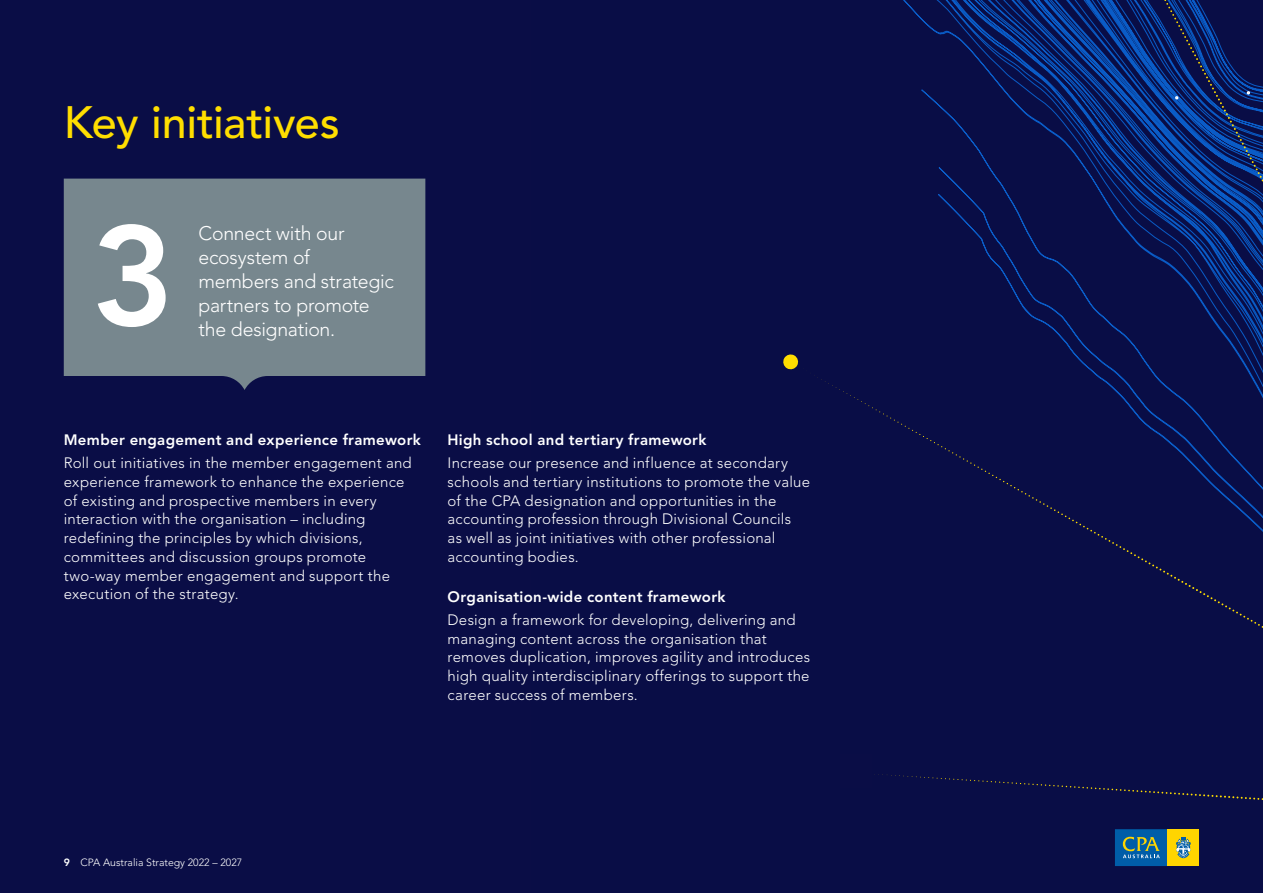
<style>
.page{position:relative;width:1263px;height:893px;background:#0a0d46}
.page>*{position:absolute;margin:0;border:0;box-sizing:border-box;transform-origin:0 0}
.t1{font:800 140.7px "Avenir LT Std";color:#fff}
.t2{font:500 45px "Avenir LT Std";letter-spacing:-.01em;color:#ffde00}
.t3{font:300 19.5px/24px "Avenir LT Std";letter-spacing:-.01em;color:#fff}
.t4{font:300 15px/18.8px "Avenir LT Std";letter-spacing:.015em;color:#fff}
.t5{font:800 15px "Avenir LT Std";letter-spacing:.02em;color:#fff}
.t6{font:300 10.5px "Avenir LT Std";color:#fff}
.s1{font-weight:800}
</style>
<div class="page">
<svg style="left:903px;top:0;width:360px;height:353px"></svg>
<svg style="left:1164px;top:0;width:99px;height:181px"></svg>
<svg style="left:874px;top:774px;width:389px;height:26px"></svg>
<svg style="left:783px;top:353px;width:480px;height:275px"></svg>
<div style="left:64px;top:179px;width:361px;height:211px;background:#77878e"></div>
<div style="left:1167px;top:829px;width:32px;height:37px;background:#ffd500"></div>
<svg style="left:1176px;top:837px;width:15px;height:21px"></svg>
<svg style="left:1115px;top:829px;width:52px;height:37px;background:#1c6b9a"></svg>
<h2 class="t2" style="left:64px;top:96px;width:277px">Key initiatives</h2>
<h1 class="t1" style="left:91px;top:193px;width:85px">3</h1>
<h3 class="t3" style="left:198px;top:221px;width:197px">Connect with our ecosystem of members and strategic partners to promote the designation.</h3>
<p class="t5" style="left:64px;top:431px;width:359px">Member engagement and experience framework</p>
<p class="t4" style="left:64px;top:454px;width:349px">Roll out initiatives in the member engagement and experience framework to enhance the experience of existing and prospective members in every interaction with the organisation – including redefining the principles by which divisions, committees and discussion groups promote two-way member engagement and support the execution of the strategy.</p>
<p class="t5" style="left:448px;top:431px;width:260px">High school and tertiary framework</p>
<p class="t4" style="left:448px;top:454px;width:364px">Increase our presence and influence at secondary schools and tertiary institutions to promote the value of the CPA designation and opportunities in the accounting profession through Divisional Councils<br>as well as joint initiatives with other professional accounting bodies.</p>
<p class="t5" style="left:448px;top:588px;width:279px">Organisation-wide content framework</p>
<p class="t4" style="left:448px;top:610px;width:364px">Design a framework for developing, delivering and managing content across the organisation that removes duplication, improves agility and introduces high quality interdisciplinary offerings to support the career success of members.</p>
<p class="t6" style="left:64px;top:856px;width:180px"><span class="s1">9</span> CPA Australia Strategy 2022 – 2027</p>
</div>
